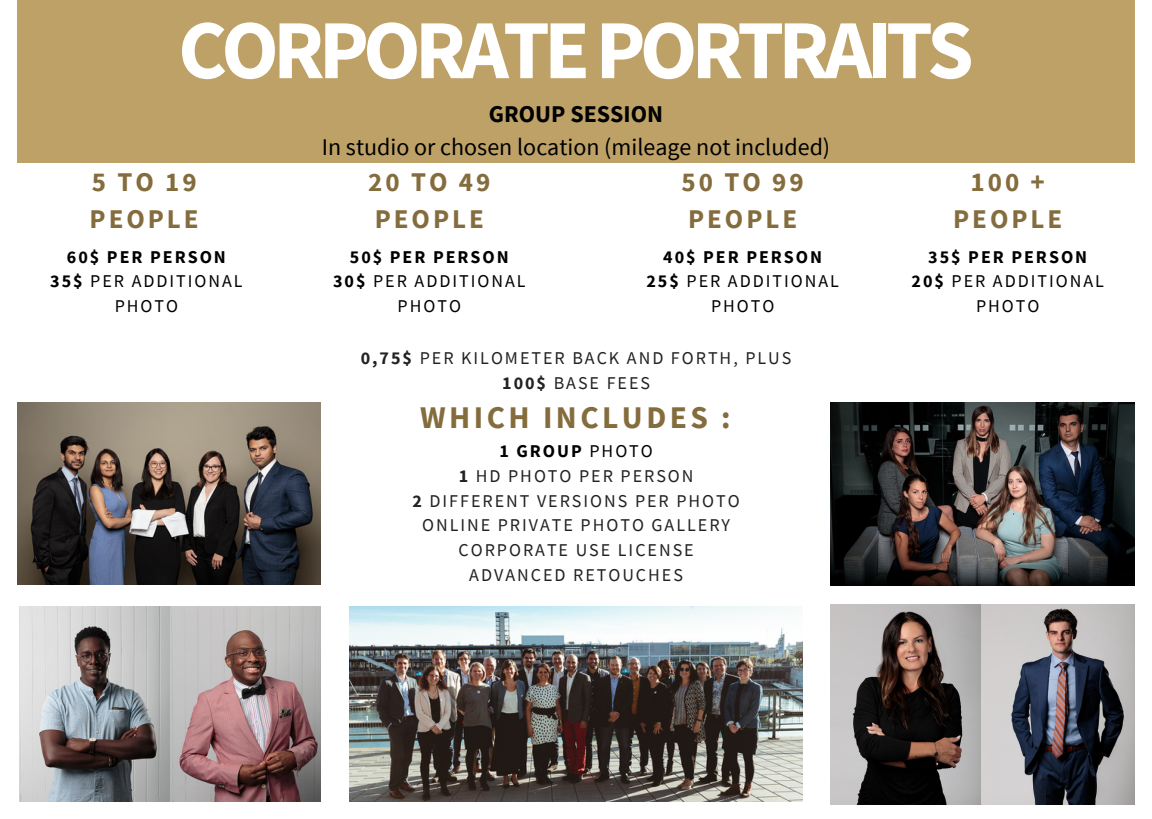
<style>
.page{position:relative;width:1152px;height:819px;background:#fff}
.page>*{position:absolute;margin:0;border:0;box-sizing:border-box;transform-origin:0 0}
.t1{font:700 84px "Source Sans Pro";letter-spacing:-.07em;color:#fff}
.t2{font:700 31.5px "Source Sans Pro";letter-spacing:.11em;color:#846c3d}
.t3{font:700 27px/37.2px "Source Sans Pro";letter-spacing:.11em;color:#846c3d}
.t4{font:24px "Source Sans Pro";color:#000}
.t5{font:700 24px "Source Sans Pro";color:#000}
.t6{font:18px/24.8px "Source Sans Pro";letter-spacing:.11em;color:#222;text-align:center}
.t7{font:18px/24.8px "Source Sans Pro";letter-spacing:.11em;color:#000;text-align:center}
.t8{font:700 18px "Source Sans Pro";letter-spacing:.11em;color:#000}
.s1{font-weight:700}
.s2{font-weight:400}
</style>
<div class="page">
<img style="left:17px;top:403px;width:304px;height:182px">
<img style="left:830px;top:402px;width:304px;height:183px">
<div style="left:17px;top:0;width:1118px;height:162px;background:#bea167"></div>
<img style="left:349px;top:606px;width:454px;height:196px">
<img style="left:20px;top:606px;width:301px;height:196px">
<img style="left:831px;top:604px;width:304px;height:200px">
<p class="t1" style="left:178px;top:-4px;width:797px">CORPORATEPORTRAITS</p>
<p class="t3" style="left:90px;top:163px;width:111px">5 TO 19<br>PEOPLE</p>
<p class="t8" style="left:67px;top:245px;width:160px">60$ PER PERSON</p>
<p class="t7" style="left:50px;top:269px;width:194px"><span class="s1">35$</span> PER ADDITIONAL<br>PHOTO</p>
<h3 class="t5" style="left:489px;top:99px;width:176px">GROUP SESSION</h3>
<h3 class="t4" style="left:322px;top:131px;width:510px">In studio or chosen location (mileage not included)</h3>
<p class="t3" style="left:368px;top:163px;width:124px">20 TO 49<br>PEOPLE</p>
<p class="t8" style="left:350px;top:245px;width:160px">50$ PER PERSON</p>
<p class="t7" style="left:333px;top:269px;width:194px"><span class="s1">30$</span> PER ADDITIONAL<br>PHOTO</p>
<p class="t3" style="left:682px;top:163px;width:124px">50 TO 99<br>PEOPLE</p>
<p class="t3" style="left:953px;top:163px;width:111px;text-align:center">100 +<br>PEOPLE</p>
<p class="t8" style="left:663px;top:245px;width:160px">40$ PER PERSON</p>
<p class="t7" style="left:646px;top:269px;width:194px"><span class="s1">25$</span> PER ADDITIONAL<br>PHOTO</p>
<p class="t8" style="left:928px;top:245px;width:160px">35$ PER PERSON</p>
<p class="t7" style="left:912px;top:269px;width:194px"><span class="s1">20$</span> PER ADDITIONAL<br>PHOTO</p>
<p class="t6" style="left:361px;top:345px;width:432px"><span class="s1">0,75$</span> PER KILOMETER BACK AND FORTH, PLUS<br><span class="s1">100$</span> BASE FEES</p>
<p class="t2" style="left:420px;top:397px;width:312px">WHICH INCLUDES :</p>
<p class="t8" style="left:499px;top:440px;width:155px">1 GROUP <span class="s2">PHOTO</span></p>
<p class="t6" style="left:459px;top:463px;width:236px"><span class="s1">1</span> HD PHOTO PER PERSON</p>
<p class="t6" style="left:412px;top:488px;width:329px"><span class="s1">2</span> DIFFERENT VERSIONS PER PHOTO</p>
<p class="t6" style="left:422px;top:513px;width:309px">ONLINE PRIVATE PHOTO GALLERY</p>
<p class="t6" style="left:459px;top:537px;width:237px">CORPORATE USE LICENSE</p>
<p class="t6" style="left:469px;top:562px;width:215px">ADVANCED RETOUCHES</p>
</div>
